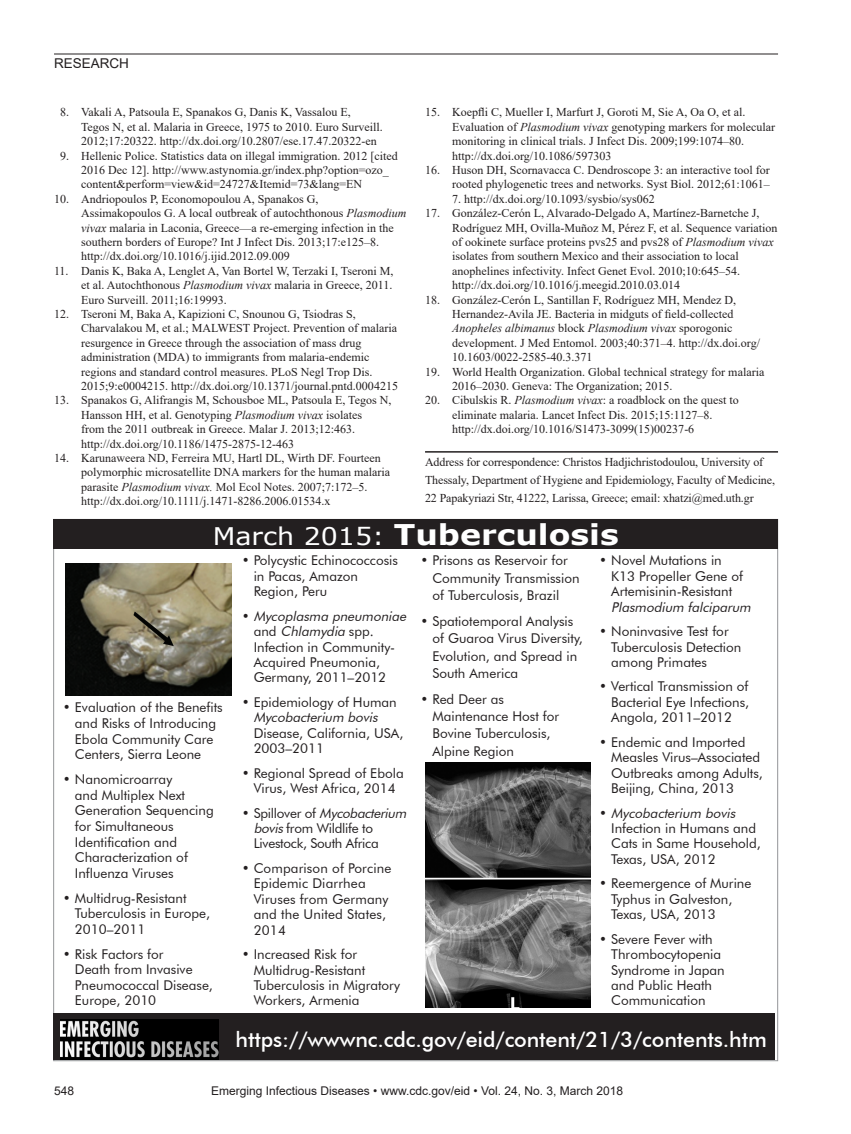
<style>
.page{position:relative;width:851px;height:1134px;background:#fff}
.page>*{position:absolute;margin:0;border:0;box-sizing:border-box;transform-origin:0 0}
.t1{font:700 28.5px "Verdana";color:#fff;scale:1.11 1}
.Body_Text{font:500 21.45px "Futura BT";letter-spacing:-.005em;color:#fff}
.TOC_Title{font:13.5px/15.5px "Futura BT";color:#231f20}
.TOC_Title-2{font:13.5px/15.5px "Futura BT";letter-spacing:-.02em;color:#231f20}
.t2{font:13.5px "Arial";color:#231f20}
.References{font:12px/14.4px "Times New Roman";color:#231f20}
.Correspondence{font:12px/18px "Times New Roman";letter-spacing:-.01em;color:#231f20}
.t3{font:12px "Arial";color:#231f20}
.s1{font-style:italic}
.s2{font-weight:400;font-size:24.3px}
</style>
<div class="page">
<hr style="left:54px;top:54px;width:724px;height:1px;background:#231f20">
<hr style="left:425px;top:451px;width:353px;height:2px;background:#231f20">
<div style="left:53px;top:519px;width:725px;height:542px;background:#fff;border:1px solid #939598"></div>
<div style="left:54px;top:519px;width:724px;height:29px;background:#231f20"></div>
<img style="left:66px;top:564px;width:165px;height:131px">
<img style="left:425px;top:763px;width:165px;height:245px">
<div style="left:53px;top:1013px;width:721px;height:47px;background:#231f20"></div>
<img style="left:60px;top:1020px;width:158px;height:39px">
<p class="t2" style="left:54px;top:54px;width:77px">RESEARCH</p>
<p class="References" style="left:81px;top:105px;width:303px;text-indent:-21px">8. Vakali A, Patsoula E, Spanakos G, Danis K, Vassalou E,<br>Tegos N, et al. Malaria in Greece, 1975 to 2010. Euro Surveill.<br>2012;17:20322. http://dx.doi.org/10.2807/ese.17.47.20322-en</p>
<p class="References" style="left:81px;top:148px;width:318px;text-indent:-21px">9. Hellenic Police. Statistics data on illegal immigration. 2012 [cited<br>2016 Dec 12]. http://www.astynomia.gr/index.php?option=ozo_ content&amp;perform=view&amp;id=24727&amp;Itemid=73&amp;lang=EN</p>
<p class="References" style="left:81px;top:191px;width:327px;text-indent:-27px">10. Andriopoulos P, Economopoulou A, Spanakos G,<br>Assimakopoulos G. A local outbreak of autochthonous <span class="s1">Plasmodium vivax</span> malaria in Laconia, Greece—a re-emerging infection in the southern borders of Europe? Int J Infect Dis. 2013;17:e125–8. http://dx.doi.org/10.1016/j.ijid.2012.09.009</p>
<p class="References" style="left:81px;top:263px;width:314px;text-align:justify;text-indent:-27px">11. Danis K, Baka A, Lenglet A, Van Bortel W, Terzaki I, Tseroni M, et al. Autochthonous <span class="s1">Plasmodium vivax</span> malaria in Greece, 2011.<br>Euro Surveill. 2011;16:19993.</p>
<p class="References" style="left:81px;top:306px;width:318px;text-indent:-27px">12. Tseroni M, Baka A, Kapizioni C, Snounou G, Tsiodras S, Charvalakou M, et al.; MALWEST Project. Prevention of malaria resurgence in Greece through the association of mass drug administration (MDA) to immigrants from malaria-endemic regions and standard control measures. PLoS Negl Trop Dis.<br>2015;9:e0004215. http://dx.doi.org/10.1371/journal.pntd.0004215</p>
<p class="References" style="left:81px;top:393px;width:312px;text-indent:-27px">13. Spanakos G, Alifrangis M, Schousboe ML, Patsoula E, Tegos N, Hansson HH, et al. Genotyping <span class="s1">Plasmodium vivax</span> isolates<br>from the 2011 outbreak in Greece. Malar J. 2013;12:463. http://dx.doi.org/10.1186/1475-2875-12-463</p>
<p class="References" style="left:81px;top:450px;width:310px;text-indent:-27px">14. Karunaweera ND, Ferreira MU, Hartl DL, Wirth DF. Fourteen polymorphic microsatellite DNA markers for the human malaria parasite <span class="s1">Plasmodium vivax.</span> Mol Ecol Notes. 2007;7:172–5. http://dx.doi.org/10.1111/j.1471-8286.2006.01534.x</p>
<p class="References" style="left:452px;top:105px;width:324px;text-indent:-27px">15. Koepfli C, Mueller I, Marfurt J, Goroti M, Sie A, Oa O, et al.<br>Evaluation of <span class="s1">Plasmodium vivax</span> genotyping markers for molecular monitoring in clinical trials. J Infect Dis. 2009;199:1074–80. http://dx.doi.org/10.1086/597303</p>
<p class="References" style="left:425px;top:162px;width:346px;text-align:right">16. Huson DH, Scornavacca C. Dendroscope 3: an interactive tool for rooted phylogenetic trees and networks. Syst Biol. 2012;61:1061–</p>
<p class="References" style="left:452px;top:191px;width:204px">7. http://dx.doi.org/10.1093/sysbio/sys062</p>
<p class="References" style="left:452px;top:206px;width:327px;text-indent:-27px">17. González-Cerón L, Alvarado-Delgado A, Martínez-Barnetche J, Rodríguez MH, Ovilla-Muñoz M, Pérez F, et al. Sequence variation of ookinete surface proteins pvs25 and pvs28 of <span class="s1">Plasmodium vivax </span>isolates from southern Mexico and their association to local anophelines infectivity. Infect Genet Evol. 2010;10:645–54. http://dx.doi.org/10.1016/j.meegid.2010.03.014</p>
<p class="References" style="left:452px;top:292px;width:309px;text-indent:-27px">18. González-Cerón L, Santillan F, Rodríguez MH, Mendez D, Hernandez-Avila JE. Bacteria in midguts of field-collected <span class="s1">Anopheles albimanus</span> block <span class="s1">Plasmodium vivax</span> sporogonic development. J Med Entomol. 2003;40:371–4. http://dx.doi.org/ 10.1603/0022-2585-40.3.371</p>
<p class="References" style="left:452px;top:364px;width:314px;text-indent:-27px">19. World Health Organization. Global technical strategy for malaria<br>2016–2030. Geneva: The Organization; 2015.</p>
<p class="References" style="left:452px;top:393px;width:288px;text-indent:-27px">20. Cibulskis R. <span class="s1">Plasmodium vivax</span>: a roadblock on the quest to eliminate malaria. Lancet Infect Dis. 2015;15:1127–8. http://dx.doi.org/10.1016/S1473-3099(15)00237-6</p>
<p class="Correspondence" style="left:425px;top:453px;width:351px">Address for correspondence: Christos Hadjichristodoulou, University of<br>Thessaly, Department of Hygiene and Epidemiology, Faculty of Medicine,<br>22 Papakyriazi Str, 41222, Larissa, Greece; email: xhatzi@med.uth.gr</p>
<h1 class="t1" style="left:213px;top:514px;width:367px"><span class="s2">March 2015:</span> Tuberculosis</h1>
<p class="TOC_Title" style="left:75px;top:700px;width:149px;text-indent:-12px">• Evaluation of the Benefits and Risks of Introducing<br>Ebola Community Care<br>Centers, Sierra Leone</p>
<p class="TOC_Title" style="left:75px;top:771px;width:140px;text-indent:-12px">• Nanomicroarray<br>and Multiplex Next<br>Generation Sequencing for Simultaneous<br>Identification and<br>Characterization of<br>Influenza Viruses</p>
<p class="TOC_Title" style="left:75px;top:890px;width:137px;text-indent:-12px">• Multidrug-Resistant<br>Tuberculosis in Europe,<br>2010–2011</p>
<p class="TOC_Title" style="left:75px;top:946px;width:139px;text-indent:-12px">• Risk Factors for<br>Death from Invasive<br>Pneumococcal Disease,<br>Europe, 2010</p>
<p class="TOC_Title" style="left:432px;top:552px;width:149px;line-height:17.2px;text-indent:-12px">• Prisons as Reservoir for<br>Community Transmission of Tuberculosis, Brazil</p>
<p class="TOC_Title" style="left:432px;top:613px;width:152px;line-height:17.2px;text-indent:-12px">• Spatiotemporal Analysis of Guaroa Virus Diversity,<br>Evolution, and Spread in<br>South America</p>
<p class="TOC_Title" style="left:432px;top:690px;width:128px;line-height:17.2px;text-indent:-12px">• Red Deer as<br>Maintenance Host for<br>Bovine Tuberculosis,<br>Alpine Region</p>
<p class="TOC_Title" style="left:611px;top:553px;width:144px;text-indent:-12px">• Novel Mutations in<br>K13 Propeller Gene of<br>Artemisinin-Resistant<br><span class="s1">Plasmodium falciparum</span></p>
<p class="TOC_Title" style="left:611px;top:624px;width:132px;text-indent:-12px">• Noninvasive Test for<br>Tuberculosis Detection among Primates</p>
<p class="TOC_Title" style="left:611px;top:679px;width:139px;text-align:justify;text-indent:-12px">• Vertical Transmission of Bacterial Eye Infections, Angola, 2011–2012</p>
<p class="TOC_Title" style="left:611px;top:734px;width:153px;text-indent:-12px">• Endemic and Imported<br>Measles Virus–Associated<br>Outbreaks among Adults,<br>Beijing, China, 2013</p>
<p class="TOC_Title" style="left:611px;top:805px;width:151px;text-indent:-12px">• <span class="s1">Mycobacterium bovis<br></span>Infection in Humans and<br>Cats in Same Household,<br>Texas, USA, 2012</p>
<p class="TOC_Title" style="left:611px;top:876px;width:142px;text-indent:-12px">• Reemergence of Murine<br>Typhus in Galveston,<br>Texas, USA, 2013</p>
<p class="TOC_Title" style="left:611px;top:931px;width:115px;text-indent:-12px">• Severe Fever with<br>Thrombocytopenia<br>Syndrome in Japan and Public Heath<br>Communication</p>
<p class="Body_Text" style="left:236px;top:1027px;width:533px">https://wwwnc.cdc.gov/eid/content/21/3/contents.htm</p>
<p class="TOC_Title" style="left:254px;top:553px;width:146px;text-indent:-12px">• Polycystic Echinococcosis in Pacas, Amazon<br>Region, Peru</p>
<p class="TOC_Title" style="left:254px;top:608px;width:157px;text-indent:-12px">• <span class="s1">Mycoplasma pneumoniae </span>a n d <span class="s1">Chlamydia</span> s p p .<br>Infection in Community-<br>Acquired Pneumonia,<br>Germany, 2011–2012</p>
<p class="TOC_Title" style="left:254px;top:694px;width:151px;text-indent:-12px">• Epidemiology of Human<br><span class="s1">Mycobacterium bovis<br></span>Disease, California, USA,<br>2003–2011</p>
<p class="TOC_Title" style="left:242px;top:765px;width:163px;text-align:center">• Regional Spread of Ebola<br>Virus, West Africa, 2014</p>
<p class="TOC_Title-2" style="left:254px;top:805px;width:157px;text-indent:-12px">• S p i l l ove r of <span class="s1">Mycobacterium bovis</span>from Wildlife to<br>Livestock, South Africa</p>
<p class="TOC_Title" style="left:254px;top:860px;width:139px;text-indent:-12px">• Comparison of Porcine<br>Epidemic Diarrhea<br>Viruses from Germany and the United States,<br>2014</p>
<p class="TOC_Title" style="left:254px;top:947px;width:148px;text-indent:-12px">• Increased Risk for<br>Multidrug-Resistant<br>Tuberculosis in Migratory<br>Workers, Armenia</p>
<p class="t3" style="left:54px;top:1083px;width:22px">548</p>
<p class="t3" style="left:211px;top:1083px;width:413px">Emerging Infectious Diseases • www.cdc.gov/eid • Vol. 24, No. 3, March 2018</p>
</div>
